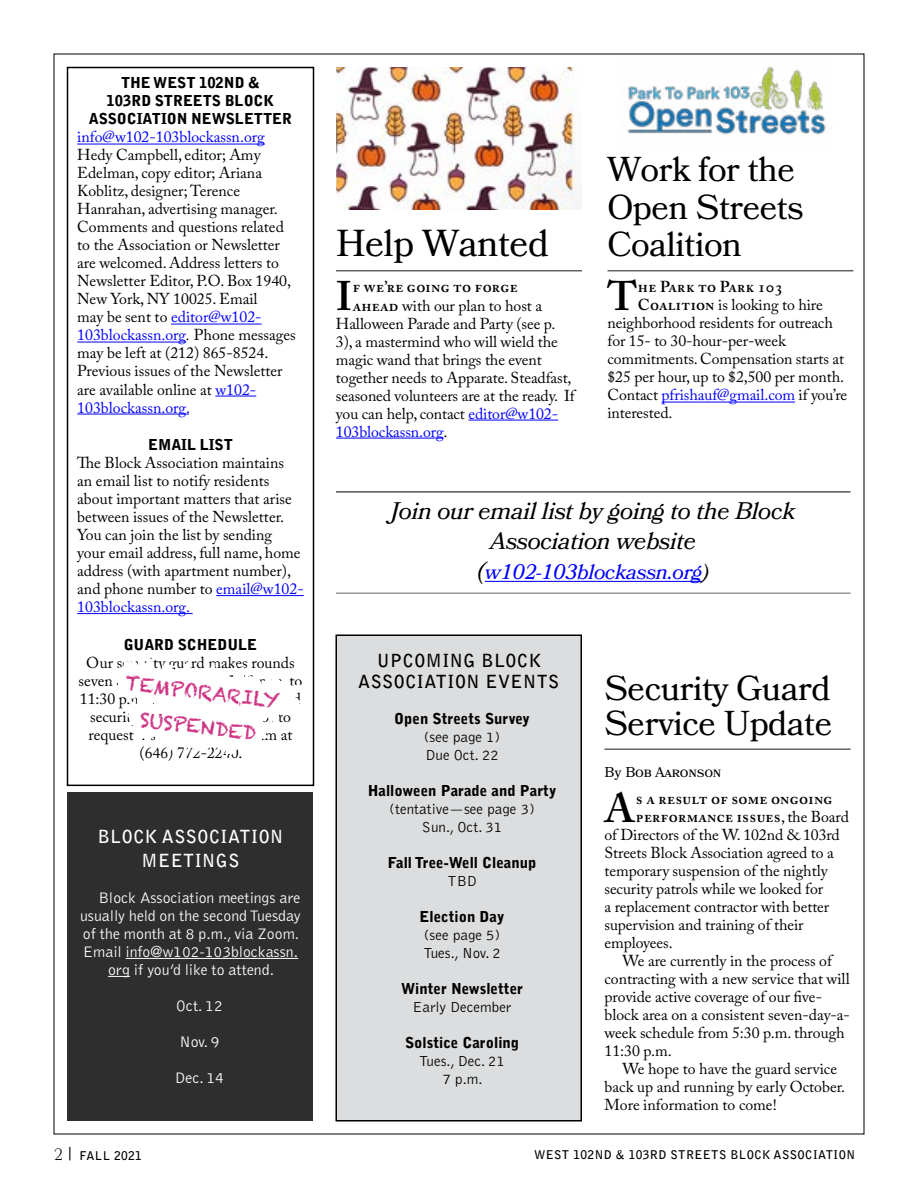
<style>
.page{position:relative;width:918px;height:1188px;background:#fff}
.page>*{position:absolute;margin:0;border:0;box-sizing:border-box;transform-origin:0 0}
.t1{font:600 41.1px "Adobe Caslon Pro";color:#000}
.t2{font:37.5px "Bookmania";color:#000}
.t3{font:34.5px/37.5px "Bookmania";letter-spacing:-.015em;color:#000}
.t4{font:italic 24px/30px "Bookmania";letter-spacing:-.01em;color:#000;text-align:center}
.t5{font:italic 21px "Bookmania";letter-spacing:-.01em;color:#00f}
.t6{font:19.5px/34.5px "Chalkduster";color:#ce3383;text-align:center}
.t7{font:700 18px/20.5px "Bell Gothic Std";letter-spacing:.03em;color:#000;text-align:center}
.t8{font:700 18px/23.5px "Bell Gothic Std";letter-spacing:.03em;color:#fff}
.t9{font:15.75px/18px "Adobe Caslon Pro";color:#000}
.t10{font:300 15.75px "Bell Gothic Std";color:#fff}
.t11{font:600 15.75px "Adobe Caslon Pro";letter-spacing:.02em;color:#000}
.t12{font:15.75px "Adobe Caslon Pro";letter-spacing:-.005em;color:#00f}
.t13{font:900 15px/18px "Bell Gothic Std";letter-spacing:-.005em;color:#000;text-align:center}
.t14{font:300 15px/18px "Bell Gothic Std";color:#000}
.t15{font:14.25px "Bookmania";letter-spacing:-.01em;color:#000}
.t16{font:700 12px "Bell Gothic Std";letter-spacing:.035em;color:#000}
.s1{color:#00f}
.s2{font-style:italic}
.s3{font-weight:600}
.s4{color:#000}
.s5{font-size:24px;color:#000}
.s6{font-weight:400}
.s7{font-family:"Bookmania";font-weight:300;font-size:16.5px}
</style>
<div class="page">
<hr style="left:77px;top:144px;width:188px;height:1px;background:#00f">
<hr style="left:171px;top:324px;width:91px;height:1px;background:#00f">
<hr style="left:336px;top:492px;width:514px;height:1px;background:#000">
<hr style="left:336px;top:593px;width:514px;height:1px;background:#636466">
<hr style="left:485px;top:581px;width:217px;height:1px;background:#00f">
<img style="left:336px;top:68px;width:240px;height:142px">
<img style="left:620px;top:53px;width:213px;height:82px">
<div style="left:68px;top:792px;width:246px;height:328px;background:#2e2e2f"></div>
<svg style="left:53px;top:335px;width:262px;height:719px"></svg>
<div style="left:336px;top:635px;width:245px;height:486px;background:#dcddde"></div>
<div style="left:335px;top:634px;width:247px;height:488px;border:2px solid #000"></div>
<hr style="left:336px;top:270px;width:246px;height:1px;background:#636466">
<hr style="left:468px;top:420px;width:90px;height:1px;background:#00f">
<hr style="left:336px;top:438px;width:108px;height:1px;background:#00f">
<hr style="left:608px;top:270px;width:246px;height:1px;background:#636466">
<hr style="left:662px;top:402px;width:133px;height:1px;background:#00f">
<hr style="left:604px;top:748px;width:246px;height:2px;background:#636466">
<p class="t13" style="left:89px;top:74px;width:205px">The West 102nd &amp;<br>103rd Streets Block<br>Association N ewsletter</p>
<p class="t12" style="left:77px;top:128px;width:189px">info@w102-103blockassn.org</p>
<p class="t9" style="left:77px;top:146px;width:220px">Hedy Campbell, editor; Amy<br>Edelman, copy editor; Ariana<br>Koblitz, designer; Terence<br>Hanrahan, advertising manager.<br>Comments and questions related to the Association or Newsletter are welcomed. Address letters to<br>Newsletter Editor, P.O. Box 1940,<br>New York, NY 10025. Email<br>may be sent to <span class="s1">editor@w102-<br>103blockassn.org</span><span class="s2">.</span> Phone messages may be left at (212) 865-8524.<br>Previous issues of the Newsletter are available online at <span class="s1">w102-<br>103blockassn.org.</span></p>
<p class="t13" style="left:148px;top:436px;width:83px">Email List</p>
<p class="t9" style="left:77px;top:454px;width:228px">The Block Association maintains<br>an email list to notify residents about important matters that arise between issues of the Newsletter.<br>You can join the list by sending your email address, full name, home address (with apartment number), and phone number to <span class="s1">email@w102-<br>103blockassn.org.</span></p>
<p class="t13" style="left:124px;top:635px;width:135px">GUARD schedule</p>
<p class="t9" style="left:79px;top:653px;width:225px;text-align:center">Our security guard makes rounds seven days a week from 5:30 p.m. to<br>11:30 p.m. To report neighborhood security issues to the guard or to request his assistance, call him at (646) 772-2240.</p>
<p class="t6" style="left:127px;top:665px;width:157px;rotate:7deg">TEMPORARILY<br>SUSPENDED</p>
<p class="t8" style="left:142px;top:825px;width:143px;text-indent:-44px">BLOCK ASSOCIATION<br>MEETIN</p>
<p class="t8" style="left:216px;top:849px;width:23px">GS</p>
<p class="t10" style="left:98px;top:889px;width:204px">Block Association meetings are</p>
<p class="t10" style="left:80px;top:907px;width:222px">usually held on the second Tuesday</p>
<p class="t10" style="left:83px;top:925px;width:218px">of the month at 8 p.m., via Zoom.</p>
<p class="t10" style="left:83px;top:943px;width:217px">Email info@w102-103blockassn.</p>
<p class="t10" style="left:108px;top:961px;width:168px">org if you’d like to attend.</p>
<p class="t10" style="left:176px;top:997px;width:48px">Oct. 12</p>
<p class="t10" style="left:179px;top:1033px;width:42px">Nov. 9</p>
<p class="t10" style="left:175px;top:1069px;width:51px">Dec. 14</p>
<h2 class="t2" style="left:336px;top:222px;width:214px">Help Wanted</h2>
<h1 class="t1" style="left:336px;top:272px;width:17px">I</h1>
<p class="t11" style="left:353px;top:278px;width:167px">f we’re going to forge</p>
<p class="t9" style="left:353px;top:296px;width:191px"><span class="s3">ahead</span> with our plan to host a</p>
<p class="t9" style="left:336px;top:314px;width:221px">Halloween Parade and Party (see p.</p>
<p class="t9" style="left:336px;top:332px;width:223px">3), a mastermind who will wield the</p>
<p class="t9" style="left:336px;top:350px;width:207px">magic wand that brings the event</p>
<p class="t9" style="left:336px;top:368px;width:237px">together needs to Apparate. Steadfast,</p>
<p class="t9" style="left:336px;top:386px;width:240px">seasoned volunteers are at the ready. If</p>
<p class="t9" style="left:336px;top:404px;width:224px">you can help, contact <span class="s1">editor@w102-</span></p>
<p class="t12" style="left:336px;top:422px;width:113px">103blockassn.org<span class="s4">.</span></p>
<h3 class="t3" style="left:608px;top:151px;width:197px">Work for the<br>Open Streets<br>Coalition</h3>
<h1 class="t1" style="left:608px;top:272px;width:31px">T</h1>
<p class="t11" style="left:638px;top:278px;width:146px">he Park to Park 103</p>
<p class="t9" style="left:638px;top:296px;width:186px"><span class="s3">Coalition</span> is looking to hire</p>
<p class="t9" style="left:607px;top:314px;width:227px">neighborhood residents for outreach</p>
<p class="t9" style="left:607px;top:332px;width:180px">for 15- to 30-hour-per-week</p>
<p class="t9" style="left:607px;top:350px;width:238px">commitments. Compensation starts at</p>
<p class="t9" style="left:607px;top:368px;width:238px">$25 per hour, up to $2,500 per month.</p>
<p class="t12" style="left:607px;top:386px;width:241px"><span class="s4">Contact</span> pfrishauf@gmail.com <span class="s4">if you’re</span></p>
<p class="t9" style="left:607px;top:404px;width:67px">interested.</p>
<h3 class="t4" style="left:391px;top:496px;width:405px">Join our email list by going to the Block<br>Association website</h3>
<h3 class="t5" style="left:478px;top:560px;width:233px"><span class="s5">(</span>w102-103blockassn.org<span class="s4">)</span></h3>
<p class="t7" style="left:358px;top:651px;width:203px">UPCOMING BLOCK<br>ASSOCIATION EVE NTS</p>
<p class="t13" style="left:394px;top:710px;width:137px">O pen Streets Survey</p>
<p class="t14" style="left:424px;top:728px;width:78px">(see page 1)<br>Due Oct. 22</p>
<p class="t13" style="left:368px;top:782px;width:190px">Halloween Parade and Party</p>
<p class="t14" style="left:389px;top:800px;width:147px;text-align:center">(tentative—see page 3)<br>Sun., Oct. 31</p>
<p class="t13" style="left:388px;top:854px;width:150px">Fall Tree-Well C leanup</p>
<p class="t14" style="left:448px;top:872px;width:31px">TBD</p>
<p class="t13" style="left:420px;top:908px;width:86px">Election Day</p>
<p class="t14" style="left:423px;top:926px;width:79px">(see page 5)<br>Tues., Nov. 2</p>
<p class="t13" style="left:401px;top:980px;width:124px">Winter N ewsletter</p>
<p class="t14" style="left:413px;top:998px;width:101px">Early December</p>
<p class="t13" style="left:405px;top:1034px;width:116px">Solstice Caroling</p>
<p class="t14" style="left:419px;top:1052px;width:87px;text-align:center">Tues., Dec. 21<br>7 p.m.</p>
<h3 class="t3" style="left:604px;top:671px;width:229px;line-height:34.5px">Security Guard<br>Service Update</h3>
<p class="t15" style="left:604px;top:764px;width:118px">By Bob Aaronson</p>
<h1 class="t1" style="left:604px;top:784px;width:32px">A</h1>
<p class="t11" style="left:636px;top:789px;width:198px">s a result of some ongoing</p>
<p class="t11" style="left:636px;top:807px;width:215px">performance issues<span class="s6">, the Board</span></p>
<p class="t9" style="left:605px;top:826px;width:237px">of Directors of the W. 102nd &amp; 103rd</p>
<p class="t9" style="left:605px;top:844px;width:231px">Streets Block Association agreed to a</p>
<p class="t9" style="left:605px;top:862px;width:225px">temporary suspension of the nightly</p>
<p class="t9" style="left:605px;top:880px;width:220px">security patrols while we looked for</p>
<p class="t9" style="left:605px;top:898px;width:226px">a replacement contractor with better</p>
<p class="t9" style="left:605px;top:916px;width:201px">supervision and training of their</p>
<p class="t9" style="left:605px;top:934px;width:70px">employees.</p>
<p class="t9" style="left:623px;top:952px;width:211px">We are currently in the process of</p>
<p class="t9" style="left:605px;top:970px;width:247px">contracting with a new service that will</p>
<p class="t9" style="left:605px;top:988px;width:219px">provide active coverage of our five-</p>
<p class="t9" style="left:605px;top:1006px;width:247px">block area on a consistent seven-day-a-</p>
<p class="t9" style="left:605px;top:1024px;width:242px">week schedule from 5:30 p.m. through</p>
<p class="t9" style="left:605px;top:1042px;width:69px">11:30 p.m.</p>
<p class="t9" style="left:623px;top:1060px;width:216px">We hope to have the guard service</p>
<p class="t9" style="left:605px;top:1078px;width:242px">back up and running by early October.</p>
<p class="t9" style="left:605px;top:1096px;width:174px">More information to come!</p>
<p class="t16" style="left:54px;top:1148px;width:90px"><span class="s7">2</span> <sup>|</sup> FALL 2021</p>
<p class="t16" style="left:534px;top:1147px;width:323px">WEST 102ND &amp; 103RD STREETS BLOCK ASSOCIATION</p>
</div>
